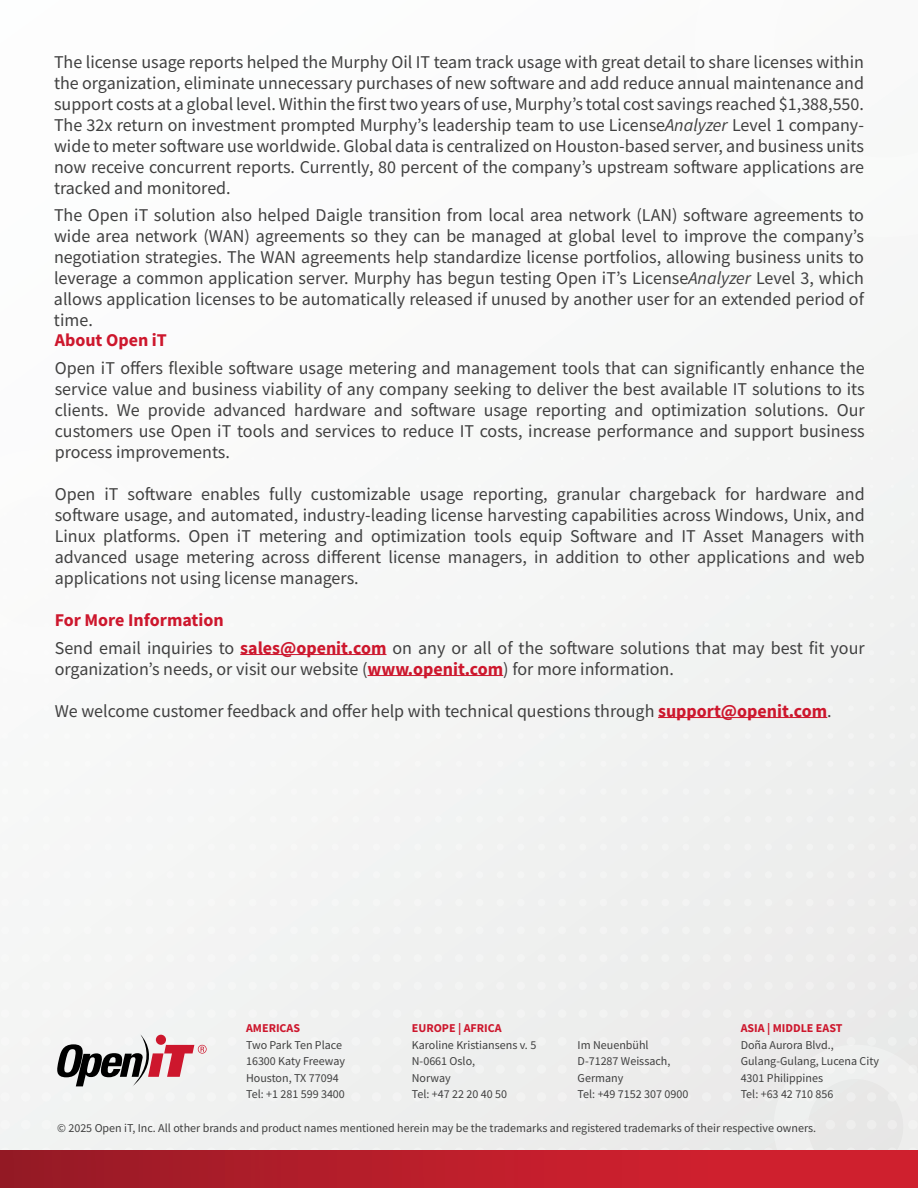
<style>
.page{position:relative;width:918px;height:1188px;background:#f6f7f7}
.page>*{position:absolute;margin:0;border:0;box-sizing:border-box;transform-origin:0 0}
.t1{font:18px/21px "Source Sans Pro";color:#404040;text-align:justify}
.t2{font:700 18px "Source Sans Pro";color:#cd172d}
.t3{font:12px/16.5px "Source Sans Pro";color:#404040}
.t4{font:700 12px "Source Sans Pro";color:#cd172d}
.s1{font-style:italic}
.s2{font-weight:700;color:#cd172d}
</style>
<div class="page">
<div style="left:618px;top:1009px;width:279px;height:9px;background:#edecec"></div>
<svg style="left:909px;top:1009px;width:8px;height:9px"></svg>
<div style="left:657px;top:982px;width:239px;height:8px;background:#edecec"></div>
<svg style="left:909px;top:982px;width:8px;height:8px"></svg>
<div style="left:695px;top:954px;width:201px;height:8px;background:#ededec"></div>
<svg style="left:909px;top:954px;width:8px;height:8px"></svg>
<svg style="left:734px;top:926px;width:162px;height:8px"></svg>
<svg style="left:909px;top:926px;width:8px;height:8px"></svg>
<svg style="left:773px;top:899px;width:123px;height:7px"></svg>
<svg style="left:813px;top:871px;width:83px;height:7px"></svg>
<svg style="left:848px;top:844px;width:48px;height:7px"></svg>
<div style="left:0;top:1150px;width:918px;height:38px;background:#951a25"></div>
<svg style="left:57px;top:1034px;width:861px;height:154px"></svg>
<hr style="left:240px;top:654px;width:146px;height:1px;background:#cd172d">
<hr style="left:368px;top:675px;width:135px;height:1px;background:#cd172d">
<hr style="left:658px;top:717px;width:169px;height:1px;background:#cd172d">
<p class="t1" style="left:54px;top:51px;width:812px">The license usage reports helped the Murphy Oil IT team track usage with great detail to share licenses within the organization, eliminate unnecessary purchases of new software and add reduce annual maintenance and support costs at a global level. Within the first two years of use, Murphy’s total cost savings reached $1,388,550.<br>The 32x return on investment prompted Murphy’s leadership team to use License<span class="s1">Analyzer</span> Level 1 company&shy;wide to meter software use worldwide. Global data is centralized on Houston-based server, and business units now receive concurrent reports. Currently, 80 percent of the company’s upstream software applications are tracked and monitored.</p>
<p class="t1" style="left:54px;top:205px;width:812px">The Open iT solution also helped Daigle transition from local area network (LAN) software agreements to wide area network (WAN) agreements so they can be managed at global level to improve the company’s negotiation strategies. The WAN agreements help standardize license portfolios, allowing business units to leverage a common application server. Murphy has begun testing Open iT’s License<span class="s1">Analyzer</span> Level 3, which allows application licenses to be automatically released if unused by another user for an extended period of time.</p>
<p class="t2" style="left:55px;top:328px;width:114px">About Open iT</p>
<p class="t1" style="left:55px;top:357px;width:812px">Open iT offers flexible software usage metering and management tools that can significantly enhance the service value and business viability of any company seeking to deliver the best available IT solutions to its clients. We provide advanced hardware and software usage reporting and optimization solutions. Our customers use Open iT tools and services to reduce IT costs, increase performance and support business process improvements.</p>
<p class="t1" style="left:55px;top:483px;width:812px">Open iT software enables fully customizable usage reporting, granular chargeback for hardware and software usage, and automated, industry-leading license harvesting capabilities across Windows, Unix, and Linux platforms. Open iT metering and optimization tools equip Software and IT Asset Managers with advanced usage metering across different license managers, in addition to other applications and web applications not using license managers.</p>
<p class="t2" style="left:55px;top:608px;width:171px">For More Information</p>
<p class="t1" style="left:55px;top:637px;width:812px">Send email inquiries to <span class="s2">sales@openit.com</span> on any or all of the software solutions that may best fit your organization’s needs, or visit our website (<span class="s2">www.openit.com</span>) for more information.</p>
<p class="t1" style="left:55px;top:700px;width:779px">We welcome customer feedback and offer help with technical questions through <span class="s2">support@openit.com</span>.</p>
<p class="t4" style="left:246px;top:1020px;width:56px">AMERICAS</p>
<p class="t3" style="left:246px;top:1036px;width:100px">Two Park Ten Place<br>16300 Katy Freeway<br>Houston, TX 77094<br>Tel: +1 281 599 3400</p>
<p class="t4" style="left:412px;top:1020px;width:91px">EUROPE | AFRICA</p>
<p class="t3" style="left:412px;top:1036px;width:126px">Karoline Kristiansens v. 5<br>N-0661 Oslo,<br>Norway<br>Tel: +47 22 20 40 50</p>
<p class="t3" style="left:578px;top:1036px;width:112px">Im Neuenbühl<br>D-71287 Weissach,<br>Germany<br>Tel: +49 7152 307 0900</p>
<p class="t4" style="left:741px;top:1020px;width:103px">ASIA | MIDDLE EAST</p>
<p class="t3" style="left:741px;top:1036px;width:140px">Doña Aurora Blvd.,<br>Gulang-Gulang, Lucena City<br>4301 Philippines<br>Tel: +63 42 710 856</p>
<p class="t3" style="left:57px;top:1119px;width:761px">© 2025 Open iT, Inc. All other brands and product names mentioned herein may be the trademarks and registered trademarks of their respective owners.</p>
</div>
